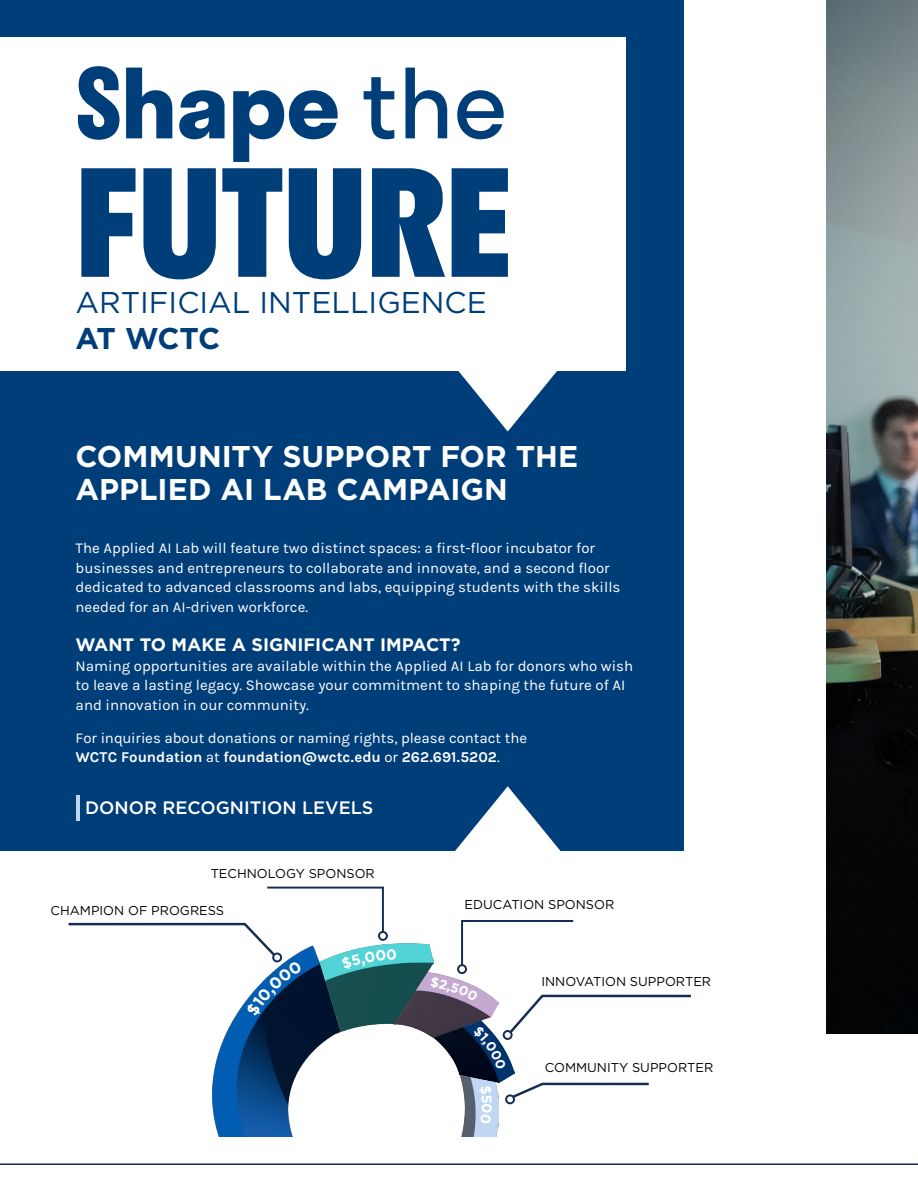
<style>
.page{position:relative;width:918px;height:1188px;background:#fff}
.page>*{position:absolute;margin:0;border:0;box-sizing:border-box;transform-origin:0 0}
.t1{font:800 144.75px "Stratos";color:#003e7a}
.t2{font:700 94.35px "Stratos";color:#003e7a}
.Second_headings{font:700 30px/33px "Gotham";color:#fff}
.t3{font:30px "Gotham";color:#003e7a}
.t4{font:700 30px "Gotham";letter-spacing:-.035em;color:#003e7a}
.Second_headings-2{font:700 18px "Gotham";color:#fff}
.t5{font:500 18px "Gotham";color:#fff}
.Second_headings-3{font:15px/19.5px "Karla";color:#fff}
.t6{font:12.75px "Gotham";color:#000}
.s1{font-weight:400}
.s2{font-weight:700}
</style>
<div class="page">
<div style="left:0;top:0;width:683px;height:1136px;background:#003e7a"></div>
<div style="left:0;top:851px;width:718px;height:337px;background:#fff"></div>
<img style="left:461px;top:1083px;width:38px;height:54px">
<img style="left:457px;top:1069px;width:58px;height:14px">
<img style="left:427px;top:971px;width:40px;height:65px">
<img style="left:340px;top:944px;width:93px;height:90px">
<img style="left:213px;top:1017px;width:127px;height:120px">
<div style="left:505px;top:1094px;width:10px;height:10px;border:2px solid #152c53;border-radius:50%"></div>
<svg style="left:510px;top:1081px;width:139px;height:19px"></svg>
<div style="left:457px;top:964px;width:10px;height:10px;border:2px solid #152c53;border-radius:50%"></div>
<svg style="left:460px;top:920px;width:114px;height:48px"></svg>
<div style="left:0;top:38px;width:625px;height:333px;background:#fff"></div>
<svg style="left:458px;top:371px;width:99px;height:61px"></svg>
<svg style="left:455px;top:786px;width:106px;height:65px"></svg>
<img style="left:826px;top:0;width:92px;height:1034px">
<hr style="left:0;top:1163px;width:918px;height:2px;background:#152b51">
<hr style="left:76px;top:796px;width:4px;height:25px;background:#bed5ee">
<svg style="left:479px;top:1085px;width:13px;height:39px"></svg>
<svg style="left:430px;top:976px;width:261px;height:93px"></svg>
<svg style="left:68px;top:886px;width:329px;height:131px"></svg>
<p class="t2" style="left:76px;top:28px;width:433px">Shape <span class="s1">the</span></p>
<p class="t1" style="left:76px;top:107px;width:437px">FUTURE</p>
<p class="t3" style="left:76px;top:283px;width:413px">ARTIFICIAL INTELLIGENCE</p>
<p class="t4" style="left:76px;top:319px;width:146px">AT WCTC</p>
<p class="Second_headings" style="left:76px;top:439px;width:504px">COMMUNITY SUPPORT FOR THE<br>APPLIED AI LAB CAMPAIGN</p>
<p class="Second_headings-3" style="left:76px;top:539px;width:546px">The Applied AI Lab will feature two distinct spaces: a first-floor incubator for businesses and entrepreneurs to collaborate and innovate, and a second floor dedicated to advanced classrooms and labs, equipping students with the skills needed for an AI-driven workforce.</p>
<p class="Second_headings-2" style="left:76px;top:633px;width:387px">WANT TO MAKE A SIGNIFICANT IMPACT?</p>
<p class="Second_headings-3" style="left:76px;top:656px;width:559px">Naming opportunities are available within the Applied AI Lab for donors who wish to leave a lasting legacy. Showcase your commitment to shaping the future of AI and innovation in our community.</p>
<p class="Second_headings-3" style="left:76px;top:728px;width:453px">For inquiries about donations or naming rights, please contact the<br><span class="s2">WCTC Foundation</span> at <span class="s2">foundation@wctc.edu</span> or <span class="s2">262.691.5202</span>.</p>
<p class="t5" style="left:85px;top:795px;width:290px">DONOR RECOGNITION LEVELS</p>
<p class="t6" style="left:211px;top:866px;width:166px">TECHNOLOGY SPONSOR</p>
<p class="t6" style="left:51px;top:902px;width:175px">CHAMPION OF PROGRESS</p>
<p class="t6" style="left:465px;top:896px;width:151px">EDUCATION SPONSOR</p>
<p class="t6" style="left:541px;top:973px;width:171px">INNOVATION SUPPORTER</p>
<p class="t6" style="left:545px;top:1059px;width:170px">COMMUNITY SUPPORTER</p>
</div>
